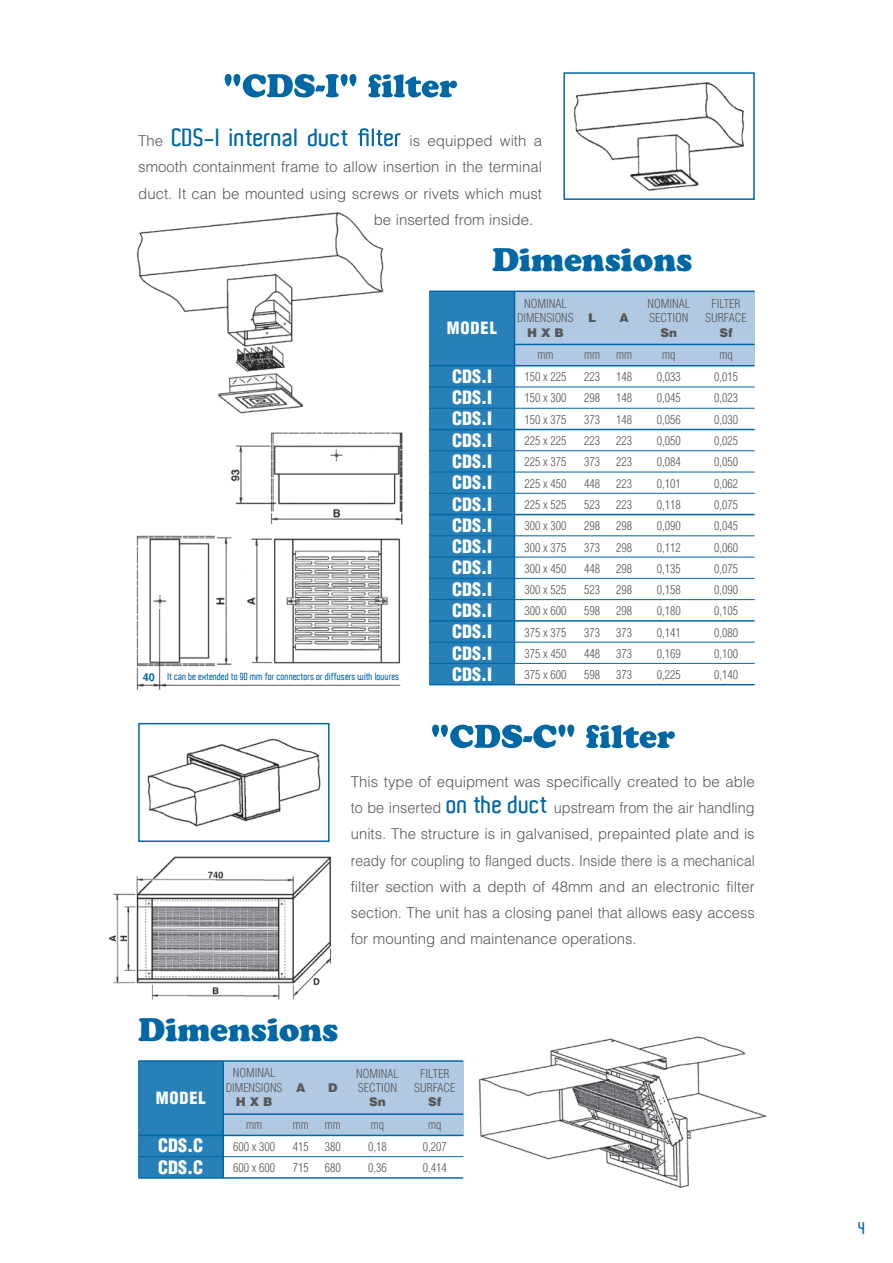
<style>
.page{position:relative;width:893px;height:1263px;background:#fff}
.page>*{position:absolute;margin:0;border:0;box-sizing:border-box;transform-origin:0 0}
.t1{font:32.25px "Cooper Black Std";color:#0067a5}
.t2{font:600 24.15px "Aldo";color:#0067a5;scale:1.05 1}
.t3{font:900 condensed 18px/21.3px "Helvetica LT Std";color:#fff;text-align:justify}
.t4{font:900 condensed 16.5px "Helvetica LT Std";letter-spacing:.05em;color:#fff}
.t5{font:600 16.5px "Aldo";color:#0067a5}
.t6{font:300 15px/26.2px "Helvetica LT Std";color:#57585a;text-align:justify}
.t7{font:300 condensed 12px/21.3px "Helvetica LT Std";color:#57585a;text-align:center}
.t8{font:900 12px "Helvetica LT Std";color:#57585a}
.t9{font:600 9.9px "Aldo";color:#0067a5;scale:.93 1}
.s1{font-family:"Helvetica LT Std";font-weight:300;font-size:15px;color:#57585a}
.s2{font-family:"Helvetica LT Std";font-weight:700;font-size:10.8px}
.s3{font-weight:900;font-stretch:normal}
.s4{font-family:"Aldo";font-weight:600;font-size:24.15px;color:#0067a5}
</style>
<div class="page">
<img style="left:137px;top:212px;width:247px;height:202px">
<img style="left:478px;top:1036px;width:288px;height:152px">
<img style="left:136px;top:432px;width:267px;height:258px">
<div style="left:514px;top:291px;width:241px;height:75px;background:#b2c9e3"></div>
<div style="left:429px;top:291px;width:85px;height:394px;background:#2780b8"></div>
<hr style="left:430px;top:365px;width:324px;height:1px;background:#0067a5">
<hr style="left:430px;top:387px;width:324px;height:1px;background:#0067a5">
<hr style="left:430px;top:408px;width:324px;height:1px;background:#0067a5">
<hr style="left:430px;top:429px;width:324px;height:1px;background:#0067a5">
<hr style="left:430px;top:450px;width:324px;height:1px;background:#0067a5">
<hr style="left:430px;top:472px;width:324px;height:1px;background:#0067a5">
<hr style="left:430px;top:493px;width:324px;height:1px;background:#0067a5">
<hr style="left:430px;top:514px;width:324px;height:1px;background:#0067a5">
<hr style="left:430px;top:535px;width:324px;height:1px;background:#0067a5">
<hr style="left:430px;top:557px;width:324px;height:1px;background:#0067a5">
<hr style="left:430px;top:578px;width:324px;height:1px;background:#0067a5">
<hr style="left:430px;top:599px;width:324px;height:1px;background:#0067a5">
<hr style="left:430px;top:620px;width:324px;height:2px;background:#0067a5">
<hr style="left:430px;top:642px;width:324px;height:1px;background:#0067a5">
<hr style="left:430px;top:663px;width:324px;height:1px;background:#0067a5">
<hr style="left:430px;top:684px;width:324px;height:1px;background:#0067a5">
<hr style="left:515px;top:344px;width:239px;height:1px;background:#0067a5">
<svg style="left:358px;top:128px;width:43px;height:18px"></svg>
<hr style="left:430px;top:291px;width:324px;height:1px;background:#0067a5">
<hr style="left:514px;top:292px;width:1px;height:371px;background:#0067a5">
<div style="left:223px;top:1061px;width:240px;height:74px;background:#b2c9e3"></div>
<div style="left:138px;top:1061px;width:85px;height:117px;background:#2780b8"></div>
<hr style="left:139px;top:1135px;width:324px;height:1px;background:#0067a5">
<hr style="left:139px;top:1156px;width:324px;height:1px;background:#0067a5">
<hr style="left:139px;top:1177px;width:324px;height:2px;background:#0067a5">
<hr style="left:224px;top:1113px;width:239px;height:2px;background:#0067a5">
<hr style="left:139px;top:1060px;width:324px;height:2px;background:#0067a5">
<hr style="left:222px;top:1062px;width:2px;height:115px;background:#0067a5">
<img style="left:108px;top:856px;width:224px;height:144px">
<img style="left:147px;top:738px;width:174px;height:89px">
<div style="left:138px;top:723px;width:192px;height:119px;border:2px solid #0067a5"></div>
<img style="left:573px;top:82px;width:172px;height:109px">
<div style="left:563px;top:72px;width:192px;height:128px;border:2px solid #0067a5"></div>
<svg style="left:225px;top:74px;width:232px;height:24px"></svg>
<svg style="left:432px;top:725px;width:243px;height:23px"></svg>
<p class="t2" style="left:138px;top:124px;width:203px"><span class="s1">The</span> CDS-I internal duct</p>
<p class="t6" style="left:409px;top:127px;width:134px">is equipped with a</p>
<p class="t6" style="left:138px;top:154px;width:405px">smooth containment frame to allow insertion in the terminal</p>
<p class="t6" style="left:138px;top:180px;width:405px">duct. It can be mounted using screws or rivets which must</p>
<p class="t6" style="left:374px;top:206px;width:161px">be inserted from inside.</p>
<p class="t1" style="left:492px;top:241px;width:202px">Dimensions</p>
<p class="t9" style="left:143px;top:671px;width:278px"><span class="s2">40</span> It can be extended to 90 mm for connectors or diffusers with louvres</p>
<p class="t4" style="left:447px;top:318px;width:52px">MODEL</p>
<p class="t3" style="left:452px;top:365px;width:42px">CDS.I CDS.I CDS.I CDS.I CDS.I CDS.I CDS.I CDS.I CDS.I CDS.I CDS.I CDS.I CDS.I CDS.I CDS.I</p>
<p class="t7" style="left:517px;top:296px;width:58px;line-height:14.4px">NOMINAL<br>DIMENSIONS<br><span class="s3">H X B</span></p>
<p class="t7" style="left:705px;top:296px;width:43px;line-height:14.4px">FILTER<br>SURFACE<br><span class="s3">Sf</span></p>
<p class="t7" style="left:647px;top:296px;width:44px;line-height:14.4px">NOMINAL<br>SECTION<br><span class="s3">Sn</span></p>
<p class="t8" style="left:588px;top:310px;width:10px">L</p>
<p class="t8" style="left:619px;top:310px;width:11px">A</p>
<p class="t7" style="left:584px;top:344px;width:18px">mm</p>
<p class="t7" style="left:616px;top:344px;width:18px">mm</p>
<p class="t7" style="left:662px;top:344px;width:15px">mq</p>
<p class="t7" style="left:719px;top:344px;width:15px">mq</p>
<p class="t7" style="left:537px;top:344px;width:18px">mm</p>
<p class="t7" style="left:584px;top:366px;width:17px;text-align:justify">223<br>298<br>373<br>223<br>373<br>448<br>523<br>298<br>373<br>448<br>523<br>598<br>373<br>448<br>598</p>
<p class="t7" style="left:616px;top:366px;width:17px;text-align:justify">148<br>148<br>148<br>223<br>223<br>223<br>223<br>298<br>298<br>298<br>298<br>298<br>373<br>373<br>373</p>
<p class="t7" style="left:657px;top:366px;width:25px;text-align:justify">0,033<br>0,045<br>0,056<br>0,050<br>0,084<br>0,101<br>0,118<br>0,090<br>0,112<br>0,135<br>0,158<br>0,180<br>0,141<br>0,169<br>0,225</p>
<p class="t7" style="left:524px;top:366px;width:43px;text-align:justify">150 x 225<br>150 x 300<br>150 x 375<br>225 x 225<br>225 x 375<br>225 x 450<br>225 x 525<br>300 x 300<br>300 x 375<br>300 x 450<br>300 x 525<br>300 x 600<br>375 x 375<br>375 x 450<br>375 x 600</p>
<p class="t7" style="left:714px;top:366px;width:25px;text-align:justify">0,015<br>0,023<br>0,030<br>0,025<br>0,050<br>0,062<br>0,075<br>0,045<br>0,060<br>0,075<br>0,090<br>0,105<br>0,080<br>0,100<br>0,140</p>
<p class="t6" style="left:351px;top:768px;width:405px">This type of equipment was specifically created to be able to be inserted <span class="s4">on the duct</span> upstream from the air handling units. The structure is in galvanised, prepainted plate and is ready for coupling to flanged ducts. Inside there is a mechanical filter section with a depth of 48mm and an electronic filter section. The unit has a closing panel that allows easy access for mounting and maintenance operations.</p>
<p class="t1" style="left:138px;top:1010px;width:202px">Dimensions</p>
<p class="t4" style="left:156px;top:1088px;width:52px">MODEL</p>
<p class="t3" style="left:158px;top:1135px;width:47px">CDS.C<br>CDS.C</p>
<p class="t7" style="left:226px;top:1066px;width:58px;line-height:14.4px">NOMINAL<br>DIMENSIONS<br><span class="s3">H X B</span></p>
<p class="t7" style="left:414px;top:1066px;width:43px;line-height:14.4px">FILTER<br>SURFACE<br><span class="s3">Sf</span></p>
<p class="t7" style="left:356px;top:1066px;width:44px;line-height:14.4px">NOMINAL<br>SECTION<br><span class="s3">Sn</span></p>
<p class="t8" style="left:296px;top:1080px;width:11px">A</p>
<p class="t8" style="left:328px;top:1080px;width:11px">D</p>
<p class="t7" style="left:293px;top:1114px;width:18px">mm</p>
<p class="t7" style="left:325px;top:1114px;width:18px">mm</p>
<p class="t7" style="left:371px;top:1114px;width:15px">mq</p>
<p class="t7" style="left:428px;top:1114px;width:15px">mq</p>
<p class="t7" style="left:246px;top:1114px;width:18px">mm</p>
<p class="t7" style="left:233px;top:1136px;width:43px;text-align:left">600 x 300<br>600 x 600</p>
<p class="t7" style="left:423px;top:1136px;width:25px;text-align:left">0,207<br>0,414</p>
<p class="t7" style="left:293px;top:1136px;width:17px;text-align:left">415<br>715</p>
<p class="t7" style="left:325px;top:1136px;width:17px;text-align:left">380<br>680</p>
<p class="t7" style="left:368px;top:1136px;width:20px;text-align:left">0,18<br>0,36</p>
<p class="t5" style="left:859px;top:1219px;width:9px">4</p>
</div>
